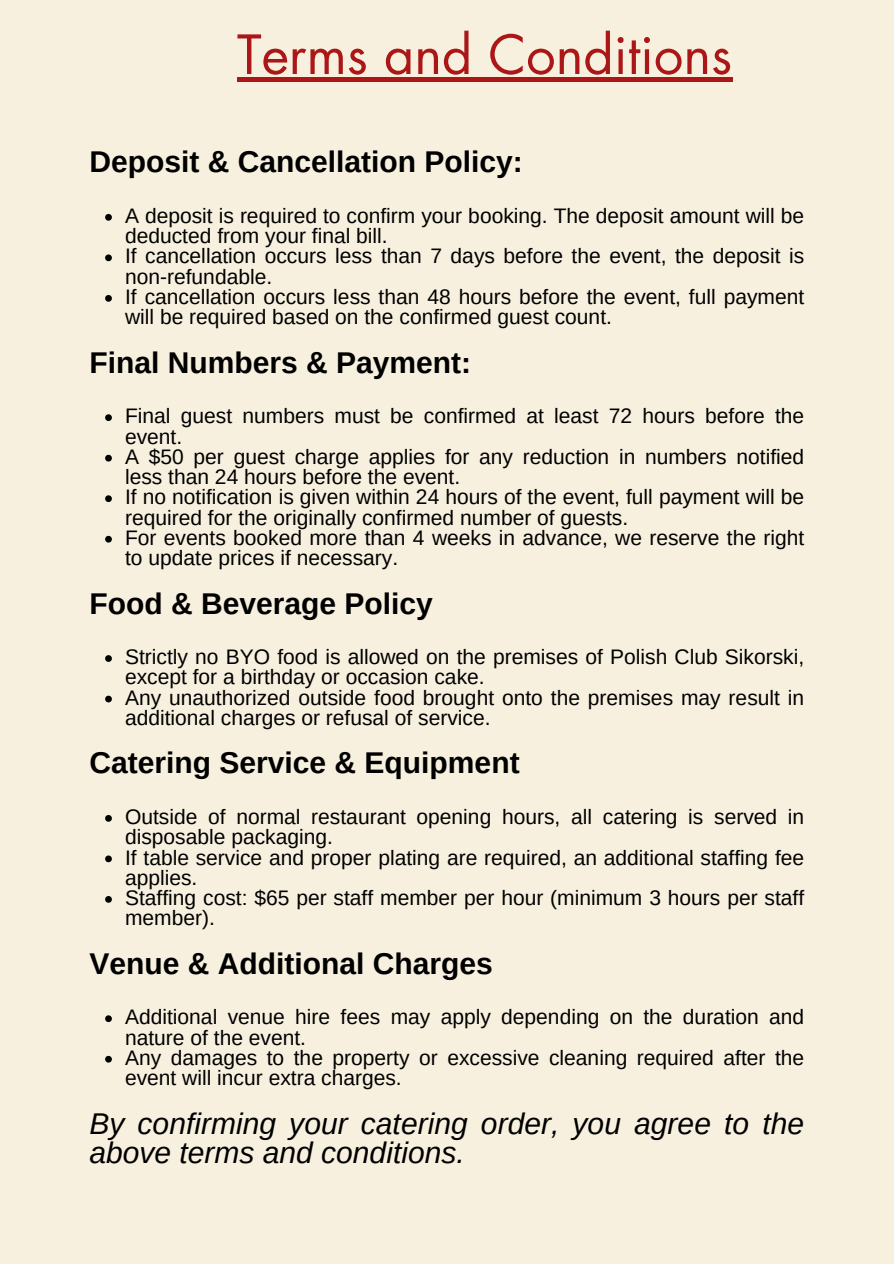
<style>
.page{position:relative;width:894px;height:1264px;background:#fff}
.page>*{position:absolute;margin:0;border:0;box-sizing:border-box;transform-origin:0 0}
.t1{font:52.5px "Futura LT Pro";color:#ab1617}
.t2{font:700 30px "Arimo";color:#000}
.t3{font:italic 30px/29.2px "Arimo";color:#000}
.t4{font:21px/20.2px "Arimo";color:#000}
</style>
<div class="page">
<div style="left:0;top:0;width:893px;height:1263px;background:#f7f0df"></div>
<div style="left:237px;top:77px;width:494px;height:5px;background:#ab1617"></div>
<svg style="left:105px;top:214px;width:7px;height:7px"></svg>
<svg style="left:105px;top:254px;width:7px;height:7px"></svg>
<svg style="left:105px;top:295px;width:7px;height:7px"></svg>
<svg style="left:105px;top:414px;width:7px;height:7px"></svg>
<svg style="left:105px;top:455px;width:7px;height:6px"></svg>
<svg style="left:105px;top:495px;width:7px;height:7px"></svg>
<svg style="left:105px;top:536px;width:7px;height:6px"></svg>
<svg style="left:105px;top:655px;width:7px;height:7px"></svg>
<svg style="left:105px;top:695px;width:7px;height:7px"></svg>
<svg style="left:105px;top:815px;width:7px;height:6px"></svg>
<svg style="left:105px;top:855px;width:7px;height:7px"></svg>
<svg style="left:105px;top:896px;width:7px;height:6px"></svg>
<svg style="left:105px;top:1015px;width:7px;height:7px"></svg>
<svg style="left:105px;top:1055px;width:7px;height:7px"></svg>
<h1 class="t1" style="left:237px;top:31px;width:496px">Terms and Conditions</h1>
<h2 class="t2" style="left:89px;top:145px;width:435px">Deposit &amp; Cancellation Policy:</h2>
<p class="t4" style="left:125px;top:205px;width:680px">A deposit is required to confirm your booking. The deposit amount will be deducted from your final bill.</p>
<p class="t4" style="left:125px;top:246px;width:680px">If cancellation occurs less than 7 days before the event, the deposit is non-refundable.</p>
<p class="t4" style="left:125px;top:286px;width:680px">If cancellation occurs less than 48 hours before the event, full payment will be required based on the confirmed guest count.</p>
<h2 class="t2" style="left:89px;top:345px;width:383px">Final Numbers &amp; Payment:</h2>
<p class="t4" style="left:125px;top:406px;width:680px">Final guest numbers must be confirmed at least 72 hours before the event.</p>
<p class="t4" style="left:125px;top:446px;width:680px">A $50 per guest charge applies for any reduction in numbers notified less than 24 hours before the event.</p>
<p class="t4" style="left:125px;top:487px;width:680px">If no notification is given within 24 hours of the event, full payment will be required for the originally confirmed number of guests.</p>
<p class="t4" style="left:125px;top:527px;width:680px">For events booked more than 4 weeks in advance, we reserve the right to update prices if necessary.</p>
<h2 class="t2" style="left:89px;top:586px;width:345px">Food &amp; Beverage Policy</h2>
<p class="t4" style="left:125px;top:646px;width:680px">Strictly no BYO food is allowed on the premises of Polish Club Sikorski, except for a birthday or occasion cake.</p>
<p class="t4" style="left:125px;top:687px;width:680px">Any unauthorized outside food brought onto the premises may result in additional charges or refusal of service.</p>
<h2 class="t2" style="left:89px;top:746px;width:431px">Catering Service &amp; Equipment</h2>
<p class="t4" style="left:125px;top:806px;width:680px">Outside of normal restaurant opening hours, all catering is served in disposable packaging.</p>
<p class="t4" style="left:125px;top:847px;width:680px">If table service and proper plating are required, an additional staffing fee applies.</p>
<p class="t4" style="left:125px;top:887px;width:680px">Staffing cost: $65 per staff member per hour (minimum 3 hours per staff member).</p>
<h2 class="t2" style="left:89px;top:946px;width:405px">Venue &amp; Additional Charges</h2>
<p class="t4" style="left:125px;top:1006px;width:680px">Additional venue hire fees may apply depending on the duration and nature of the event.</p>
<p class="t4" style="left:125px;top:1047px;width:680px">Any damages to the property or excessive cleaning required after the event will incur extra charges.</p>
<h3 class="t3" style="left:89px;top:1108px;width:716px">By confirming your catering order, you agree to the above terms and conditions.</h3>
</div>
